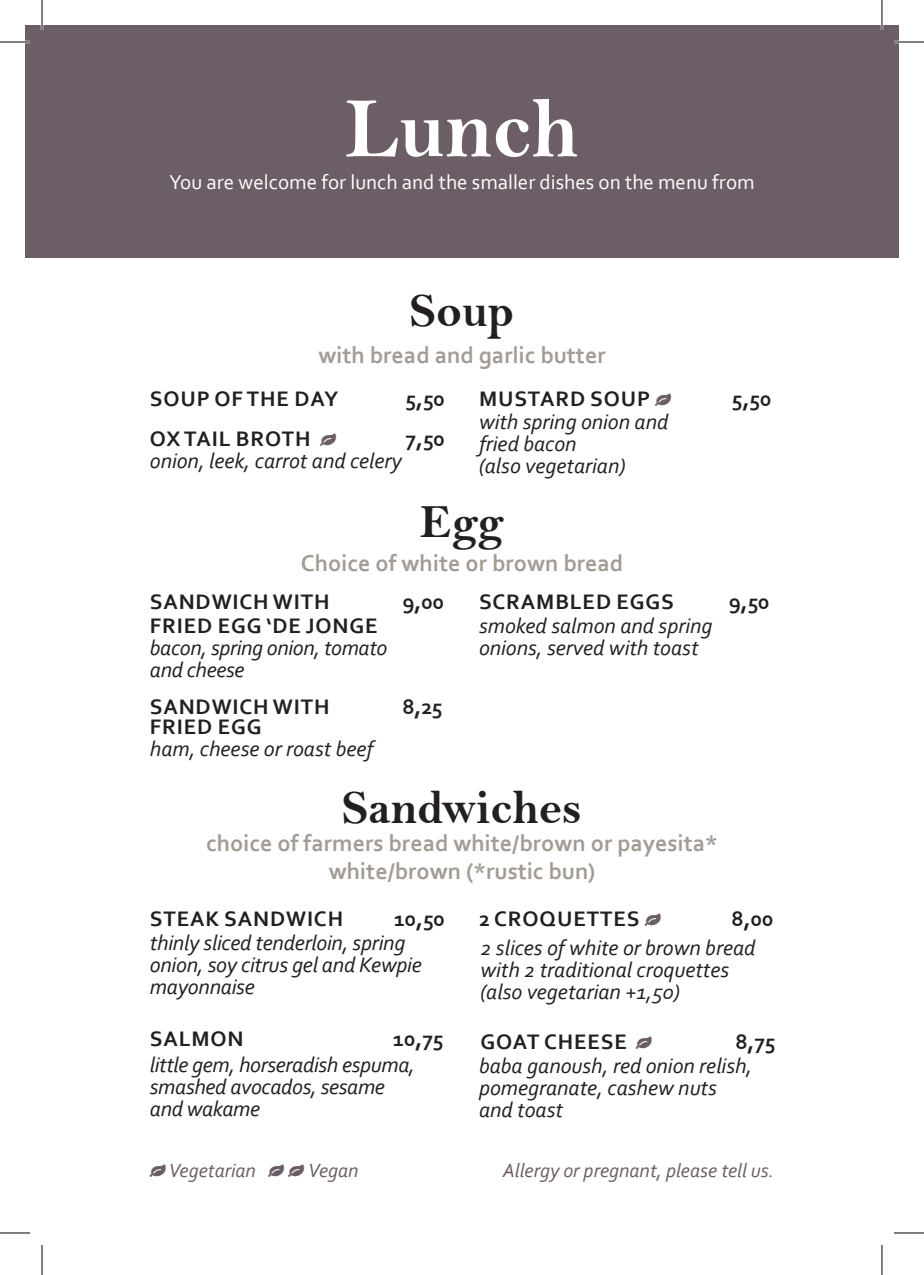
<style>
.page{position:relative;width:924px;height:1275px;background:#fff}
.page>*{position:absolute;margin:0;border:0;box-sizing:border-box;transform-origin:0 0}
.t1{font:86px "Bell MT Bold";color:#fff}
.t2{font:48px "Bell MT Bold";color:#231f20}
.t3{font:700 24px/28.8px "Corbel";color:#a39c95;text-align:center}
.t4{font:italic 22px/22px "Corbel";color:#231f20}
.t5{font:700 22px "Corbel";letter-spacing:.04em;color:#231f20}
.t6{font:21px "Corbel";color:#fff}
.t7{font:italic 20px "Corbel";color:#6c5e66}
.s1{color:#6c5e66}
</style>
<div class="page">
<div style="left:25px;top:25px;width:873px;height:232px;background:#6c5e66"></div>
<hr style="left:0;top:41px;width:30px;height:2px;background:#fff">
<hr style="left:893px;top:41px;width:30px;height:2px;background:#fff">
<hr style="left:41px;top:0;width:2px;height:30px;background:#fff">
<hr style="left:880px;top:0;width:2px;height:30px;background:#fff">
<hr style="left:0;top:42px;width:30px;height:1px;background:#000">
<hr style="left:893px;top:42px;width:30px;height:1px;background:#000">
<hr style="left:0;top:1232px;width:30px;height:1px;background:#000">
<hr style="left:893px;top:1232px;width:30px;height:1px;background:#000">
<hr style="left:42px;top:0;width:1px;height:30px;background:#000">
<hr style="left:42px;top:1245px;width:1px;height:30px;background:#000">
<hr style="left:881px;top:0;width:1px;height:30px;background:#000">
<hr style="left:881px;top:1245px;width:1px;height:30px;background:#000">
<h1 class="t1" style="left:345px;top:78px;width:235px">Lunch</h1>
<p class="t6" style="left:169px;top:169px;width:586px">You are welcome for lunch and the smaller dishes on the menu from</p>
<h2 class="t2" style="left:410px;top:283px;width:106px">Soup</h2>
<p class="t3" style="left:318px;top:340px;width:289px">with bread and garlic butter</p>
<p class="t5" style="left:150px;top:385px;width:190px">SOUP OF THE DAY</p>
<p class="t5" style="left:405px;top:385px;width:41px">5,50</p>
<p class="t5" style="left:150px;top:424px;width:188px">OX TAIL BROTH <span class="s1">●</span></p>
<p class="t5" style="left:405px;top:424px;width:41px">7,50</p>
<p class="t4" style="left:150px;top:449px;width:253px">onion, leek, carrot and celery</p>
<p class="t5" style="left:479px;top:385px;width:194px">MUSTARD SOUP <span class="s1">●</span></p>
<p class="t5" style="left:731px;top:385px;width:41px">5,50</p>
<p class="t4" style="left:479px;top:410px;width:191px">with spring onion and fried bacon<br>(also vegetarian)</p>
<h2 class="t2" style="left:419px;top:493px;width:86px">Egg</h2>
<p class="t3" style="left:300px;top:548px;width:324px">Choice of white or brown bread</p>
<p class="t5" style="left:150px;top:588px;width:181px">SANDWICH WITH</p>
<p class="t5" style="left:402px;top:588px;width:43px">9,00</p>
<p class="t5" style="left:150px;top:612px;width:229px">FRIED EGG ‘DE JONGE</p>
<p class="t4" style="left:150px;top:636px;width:239px">bacon, spring onion, tomato and cheese</p>
<p class="t5" style="left:150px;top:693px;width:181px">SANDWICH WITH</p>
<p class="t5" style="left:402px;top:693px;width:42px">8,25</p>
<p class="t5" style="left:150px;top:713px;width:113px">FRIED EGG</p>
<p class="t4" style="left:150px;top:736px;width:225px">ham, cheese or roast beef</p>
<p class="t5" style="left:479px;top:588px;width:196px">SCRAMBLED EGGS</p>
<p class="t5" style="left:728px;top:588px;width:42px">9,50</p>
<p class="t4" style="left:479px;top:614px;width:235px">smoked salmon and spring onions, served with toast</p>
<h2 class="t2" style="left:342px;top:779px;width:241px">Sandwiches</h2>
<p class="t3" style="left:206px;top:827px;width:513px">choice of farmers bread white/brown or payesita* white/brown (*rustic bun)</p>
<p class="t5" style="left:479px;top:905px;width:183px">2 CROQUETTES <span class="s1">●</span></p>
<p class="t5" style="left:731px;top:905px;width:43px">8,00</p>
<p class="t5" style="left:150px;top:905px;width:195px">STEAK SANDWICH</p>
<p class="t5" style="left:394px;top:905px;width:52px">10,50</p>
<p class="t4" style="left:150px;top:931px;width:273px">thinly sliced tenderloin, spring onion, soy citrus gel and Kewpie mayonnaise</p>
<p class="t4" style="left:480px;top:935px;width:276px">2 slices of white or brown bread with 2 traditional croquettes (also vegetarian +1,50)</p>
<p class="t5" style="left:150px;top:1025px;width:95px">SALMON</p>
<p class="t5" style="left:393px;top:1025px;width:52px">10,75</p>
<p class="t4" style="left:150px;top:1053px;width:266px">little gem, horseradish espuma, smashed avocados, sesame and wakame</p>
<p class="t5" style="left:480px;top:1027px;width:173px">GOAT CHEESE <span class="s1">●</span></p>
<p class="t5" style="left:735px;top:1027px;width:42px">8,75</p>
<p class="t4" style="left:479px;top:1053px;width:275px">baba ganoush, red onion relish, pomegranate, cashew nuts and toast</p>
<p class="t7" style="left:150px;top:1157px;width:210px">● Vegetarian ● ● Vegan</p>
<p class="t7" style="left:502px;top:1157px;width:272px">Allergy or pregnant, please tell us.</p>
</div>
